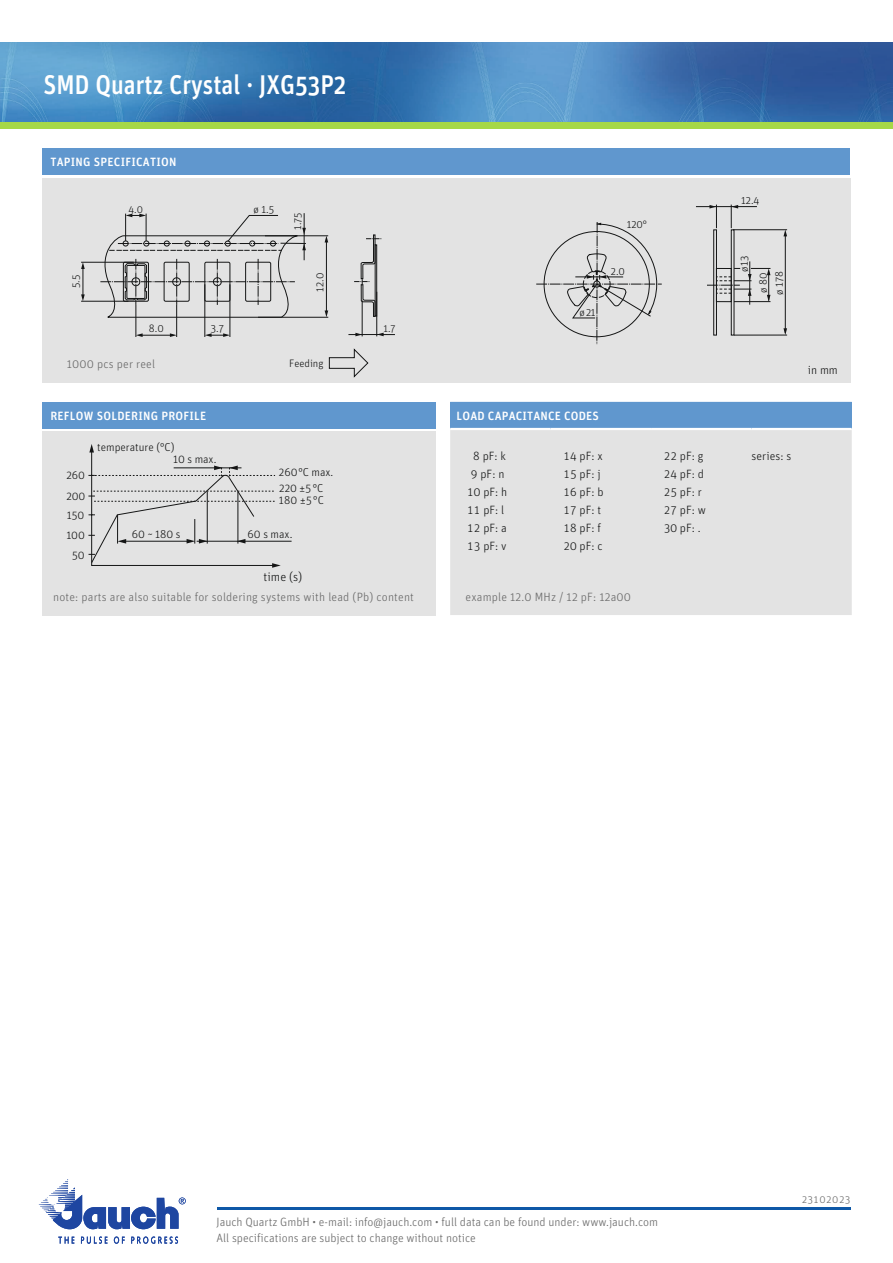
<style>
.page{position:relative;width:893px;height:1263px;background:#fff}
.page>*{position:absolute;margin:0;border:0;box-sizing:border-box;transform-origin:0 0}
.t1{font:500 27px "Unit Pro";color:#fff;scale:.9 1}
.t2{font:300 12.6px "Unit Pro";color:#151616}
.t3{font:300 12px "Unit Pro";color:#686868}
.Tabellentext{font:300 12px "Unit Pro";letter-spacing:.005em;color:#151616}
.Tabellentext_Kopf{font:500 12px "Unit Pro";letter-spacing:.02em;color:#fff}
.t4{font:300 11.4px/20.7px "Unit Pro";color:#151616}
.t5{font:300 10.8px "Unit Pro";color:#151616}
.t6{font:300 10.5px "Unit Pro";color:#151616}
.t7{font:300 10.5px "Unit Pro";color:#686868}
</style>
<div class="page">
<img style="left:0;top:43px;width:893px;height:80px">
<div style="left:0;top:123px;width:893px;height:6px;background:#a6d847"></div>
<svg style="left:58px;top:1236px;width:16px;height:7px"></svg>
<svg style="left:81px;top:1236px;width:26px;height:8px"></svg>
<svg style="left:114px;top:1236px;width:11px;height:8px"></svg>
<svg style="left:131px;top:1236px;width:47px;height:8px"></svg>
<svg style="left:39px;top:1179px;width:147px;height:50px"></svg>
<hr style="left:217px;top:1208px;width:633px;height:2px;background:#0e58a7">
<div style="left:43px;top:178px;width:808px;height:204px;background:#e3e3e3"></div>
<div style="left:43px;top:149px;width:807px;height:26px;background:#6097ce"></div>
<div style="left:450px;top:402px;width:402px;height:27px;background:#6097ce"></div>
<div style="left:450px;top:430px;width:402px;height:185px;background:#e3e3e3"></div>
<hr style="left:450px;top:428px;width:101px;height:2px;background:#fff">
<hr style="left:551px;top:428px;width:100px;height:2px;background:#fff">
<hr style="left:651px;top:428px;width:100px;height:2px;background:#fff">
<hr style="left:751px;top:428px;width:101px;height:2px;background:#fff">
<hr style="left:176px;top:305px;width:1px;height:32px;background:#151616">
<hr style="left:136px;top:305px;width:1px;height:32px;background:#151616">
<hr style="left:140px;top:335px;width:33px;height:1px;background:#151616">
<svg style="left:136px;top:333px;width:7px;height:4px"></svg>
<svg style="left:170px;top:333px;width:7px;height:4px"></svg>
<hr style="left:265px;top:235px;width:63px;height:1px;background:#151616">
<hr style="left:258px;top:317px;width:70px;height:1px;background:#151616">
<hr style="left:326px;top:239px;width:1px;height:73px;background:#151616">
<svg style="left:325px;top:310px;width:3px;height:7px"></svg>
<svg style="left:325px;top:236px;width:3px;height:6px"></svg>
<hr style="left:81px;top:262px;width:53px;height:1px;background:#151616">
<hr style="left:81px;top:301px;width:47px;height:1px;background:#151616">
<hr style="left:83px;top:266px;width:1px;height:32px;background:#151616">
<svg style="left:81px;top:294px;width:4px;height:7px"></svg>
<svg style="left:81px;top:262px;width:4px;height:7px"></svg>
<hr style="left:376px;top:292px;width:1px;height:44px;background:#151616">
<hr style="left:362px;top:300px;width:1px;height:36px;background:#151616">
<hr style="left:348px;top:334px;width:32px;height:1px;background:#151616">
<svg style="left:355px;top:333px;width:7px;height:3px"></svg>
<svg style="left:377px;top:333px;width:18px;height:3px"></svg>
<hr style="left:230px;top:284px;width:1px;height:53px;background:#151616">
<hr style="left:204px;top:284px;width:1px;height:53px;background:#151616">
<svg style="left:205px;top:333px;width:25px;height:4px"></svg>
<svg style="left:328px;top:348px;width:41px;height:30px"></svg>
<svg style="left:354px;top:234px;width:27px;height:83px"></svg>
<svg style="left:95px;top:213px;width:223px;height:105px"></svg>
<div style="left:713px;top:229px;width:4px;height:107px;border:1px solid #151616"></div>
<hr style="left:733px;top:229px;width:54px;height:1px;background:#151616">
<hr style="left:785px;top:234px;width:1px;height:99px;background:#151616">
<div style="left:731px;top:229px;width:3px;height:107px;border:1px solid #151616"></div>
<hr style="left:696px;top:206px;width:61px;height:1px;background:#151616">
<svg style="left:709px;top:205px;width:8px;height:23px"></svg>
<svg style="left:731px;top:205px;width:7px;height:23px"></svg>
<hr style="left:734px;top:335px;width:53px;height:1px;background:#151616">
<hr style="left:749px;top:261px;width:1px;height:44px;background:#151616">
<svg style="left:536px;top:222px;width:126px;height:122px"></svg>
<svg style="left:707px;top:268px;width:63px;height:34px"></svg>
<svg style="left:783px;top:328px;width:4px;height:7px"></svg>
<svg style="left:783px;top:230px;width:4px;height:6px"></svg>
<div style="left:43px;top:431px;width:393px;height:184px;background:#e3e3e3"></div>
<svg style="left:88px;top:444px;width:204px;height:124px"></svg>
<hr style="left:174px;top:468px;width:67px;height:1px;background:#151616">
<div style="left:43px;top:402px;width:393px;height:26px;background:#6097ce"></div>
<p class="t1" style="left:43px;top:65px;width:338px">SMD Quartz Crystal · JXG53P2</p>
<p class="Tabellentext_Kopf" style="left:50px;top:153px;width:128px">TAPING SPECIFICATION</p>
<p class="t6" style="left:129px;top:202px;width:16px">4.0</p>
<p class="t5" style="left:254px;top:202px;width:22px">ø 1.5</p>
<p class="t6" style="left:291px;top:230px;width:19px;rotate:-90deg">1.75</p>
<p class="t5" style="left:69px;top:288px;width:15px;rotate:-90deg">5.5</p>
<p class="t5" style="left:313px;top:291px;width:20px;rotate:-90deg">12.0</p>
<p class="t5" style="left:149px;top:322px;width:16px">8.0</p>
<p class="t5" style="left:211px;top:321px;width:15px">3.7</p>
<p class="t6" style="left:384px;top:321px;width:14px">1.7</p>
<p class="t3" style="left:67px;top:356px;width:90px">1000 pcs per reel</p>
<p class="t5" style="left:289px;top:356px;width:36px">Feeding</p>
<p class="Tabellentext_Kopf" style="left:50px;top:408px;width:157px">REFLOW SOLDERING PROFILE</p>
<p class="t4" style="left:97px;top:436px;width:79px">temperature (°C)</p>
<p class="t4" style="left:66px;top:464px;width:21px">260<br>200</p>
<p class="t4" style="left:67px;top:505px;width:19px">150</p>
<p class="t4" style="left:173px;top:449px;width:45px">10 s max.</p>
<p class="t4" style="left:279px;top:462px;width:56px">260 °C max.</p>
<p class="t4" style="left:279px;top:490px;width:47px">180 ±5 °C</p>
<p class="t4" style="left:279px;top:477px;width:46px">220 ±5 °C</p>
<p class="t4" style="left:66px;top:524px;width:20px">100</p>
<p class="t4" style="left:132px;top:524px;width:50px">60 ~ 180 s</p>
<p class="t4" style="left:247px;top:524px;width:46px">60 s max.</p>
<p class="t4" style="left:72px;top:544px;width:14px">50</p>
<p class="t2" style="left:264px;top:568px;width:40px">time (s)</p>
<p class="t3" style="left:53px;top:589px;width:362px">note: parts are also suitable for soldering systems with lead (Pb) content</p>
<p class="t5" style="left:579px;top:305px;width:18px">ø 21</p>
<p class="t5" style="left:627px;top:217px;width:22px">120°</p>
<p class="t5" style="left:611px;top:264px;width:16px">2.0</p>
<p class="Tabellentext_Kopf" style="left:457px;top:408px;width:144px">LOAD CAPACITANCE CODES</p>
<p class="Tabellentext" style="left:473px;top:448px;width:34px">8 pF: k</p>
<p class="Tabellentext" style="left:471px;top:466px;width:35px">9 pF: n</p>
<p class="Tabellentext" style="left:467px;top:484px;width:42px">10 pF: h</p>
<p class="Tabellentext" style="left:467px;top:502px;width:39px">11 pF: l</p>
<p class="Tabellentext" style="left:467px;top:520px;width:41px">12 pF: a</p>
<p class="Tabellentext" style="left:467px;top:538px;width:41px">13 pF: v</p>
<p class="Tabellentext" style="left:563px;top:448px;width:41px">14 pF: x</p>
<p class="Tabellentext" style="left:563px;top:466px;width:39px">15 pF: j</p>
<p class="Tabellentext" style="left:563px;top:484px;width:42px">16 pF: b</p>
<p class="Tabellentext" style="left:563px;top:502px;width:39px">17 pF: t</p>
<p class="Tabellentext" style="left:563px;top:520px;width:39px">18 pF: f</p>
<p class="Tabellentext" style="left:563px;top:538px;width:41px">20 pF: c</p>
<p class="t3" style="left:466px;top:589px;width:167px">example 12.0 MHz / 12 pF: 12a00</p>
<p class="Tabellentext" style="left:664px;top:448px;width:41px">22 pF: g</p>
<p class="Tabellentext" style="left:664px;top:466px;width:42px">24 pF: d</p>
<p class="Tabellentext" style="left:664px;top:484px;width:40px">25 pF: r</p>
<p class="Tabellentext" style="left:664px;top:502px;width:44px">27 pF: w</p>
<p class="Tabellentext" style="left:664px;top:520px;width:38px">30 pF: .</p>
<p class="t5" style="left:741px;top:193px;width:20px">12.4</p>
<p class="t5" style="left:737px;top:272px;width:18px;rotate:-90deg">ø 13</p>
<p class="t5" style="left:772px;top:295px;width:25px;rotate:-90deg">ø 178</p>
<p class="t5" style="left:756px;top:293px;width:22px;rotate:-90deg">ø 80</p>
<p class="Tabellentext" style="left:808px;top:362px;width:31px">in mm</p>
<p class="Tabellentext" style="left:751px;top:448px;width:41px">series: s</p>
<p class="t3" style="left:217px;top:1214px;width:443px">Jauch Quartz GmbH • e-mail: info@jauch.com • full data can be found under: www.jauch.com</p>
<p class="t3" style="left:217px;top:1230px;width:261px">All specifications are subject to change without notice</p>
<p class="t3" style="left:217px;top:1216px;width:209px">Jauch Quartz GmbH • e-mail: info@jauch.de</p>
<p class="t3" style="left:217px;top:1232px;width:261px">All specifications are subject to change without notice</p>
<p class="t3" style="left:496px;top:1216px;width:140px">full data can be found under:</p>
<p class="t7" style="left:802px;top:1193px;width:50px">23102023</p>
</div>
